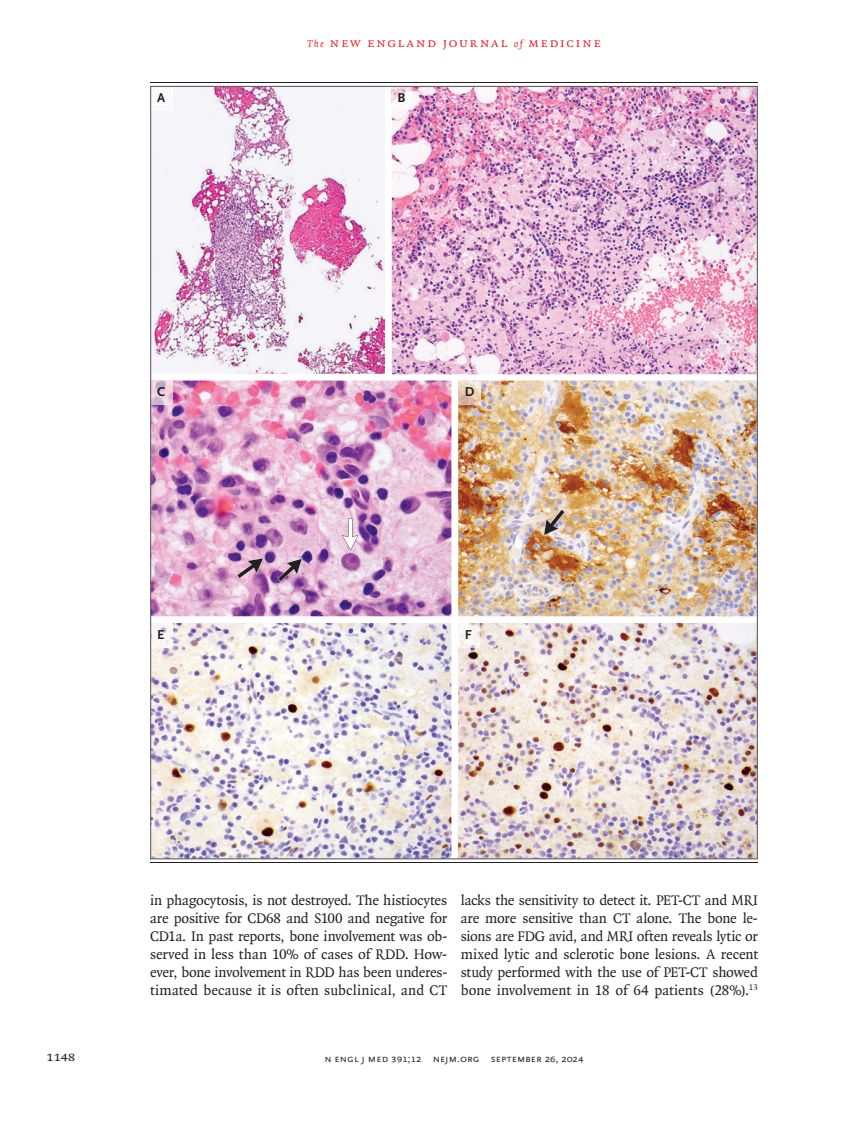
<style>
.page{position:relative;width:851px;height:1134px;background:#fff}
.page>*{position:absolute;margin:0;border:0;box-sizing:border-box;transform-origin:0 0}
.t1{font:15px/18px "OTNEJM Quadraat";color:#231f20;text-align:justify}
.t2{font:14.25px "OTNEJM Quadraat Cap";color:#231f20}
.t3{font:13.5px "OTNEJM Quadraat Cap";letter-spacing:.11em;color:#ee1d23}
.t4{font:700 13.5px "OTNEJM Scala Sans LF";color:#231f20}
.t5{font:10.8px "OTNEJM Scala Sans LF Cap";letter-spacing:.01em;color:#231f20}
.s1{font-family:"OTNEJM Quadraat";font-style:italic;font-size:10.5px}
.s2{font-family:"OTNEJM Scala Sans LF Small Cap"}
</style>
<div class="page">
<hr style="left:150px;top:862px;width:608px;height:1px;background:#231f20">
<hr style="left:150px;top:82px;width:608px;height:1px;background:#231f20">
<img style="left:150px;top:86px;width:608px;height:773px">
<p class="t3" style="left:307px;top:35px;width:295px"><span class="s1">The</span> new england journal <span class="s1">of</span> medicine</p>
<p class="t4" style="left:157px;top:91px;width:10px">A</p>
<p class="t4" style="left:397px;top:90px;width:9px">B</p>
<p class="t4" style="left:157px;top:385px;width:10px">C</p>
<p class="t4" style="left:465px;top:385px;width:11px">D</p>
<p class="t4" style="left:157px;top:627px;width:9px">E</p>
<p class="t4" style="left:465px;top:627px;width:9px">F</p>
<p class="t1" style="left:150px;top:891px;width:299px">in phagocytosis, is not destroyed. The histiocytes are positive for CD68 and S100 and negative for CD1a. In past reports, bone involvement was ob&shy;served in less than 10% of cases of RDD. How&shy;ever, bone involvement in RDD has been underes&shy;timated because it is often subclinical, and CT</p>
<p class="t1" style="left:460px;top:891px;width:299px">lacks the sensitivity to detect it. PET-CT and MRI are more sensitive than CT alone. The bone le&shy;sions are FDG avid, and MRI often reveals lytic or mixed lytic and sclerotic bone lesions. A recent study performed with the use of PET-CT showed bone involvement in 18 of 64 patients (28%).<sup>13</sup></p>
<p class="t2" style="left:46px;top:1048px;width:30px">1148</p>
<p class="t5" style="left:324px;top:1053px;width:261px">n engl j med 391;12 nejm.org <span class="s2">September 26, 2024</span></p>
</div>
